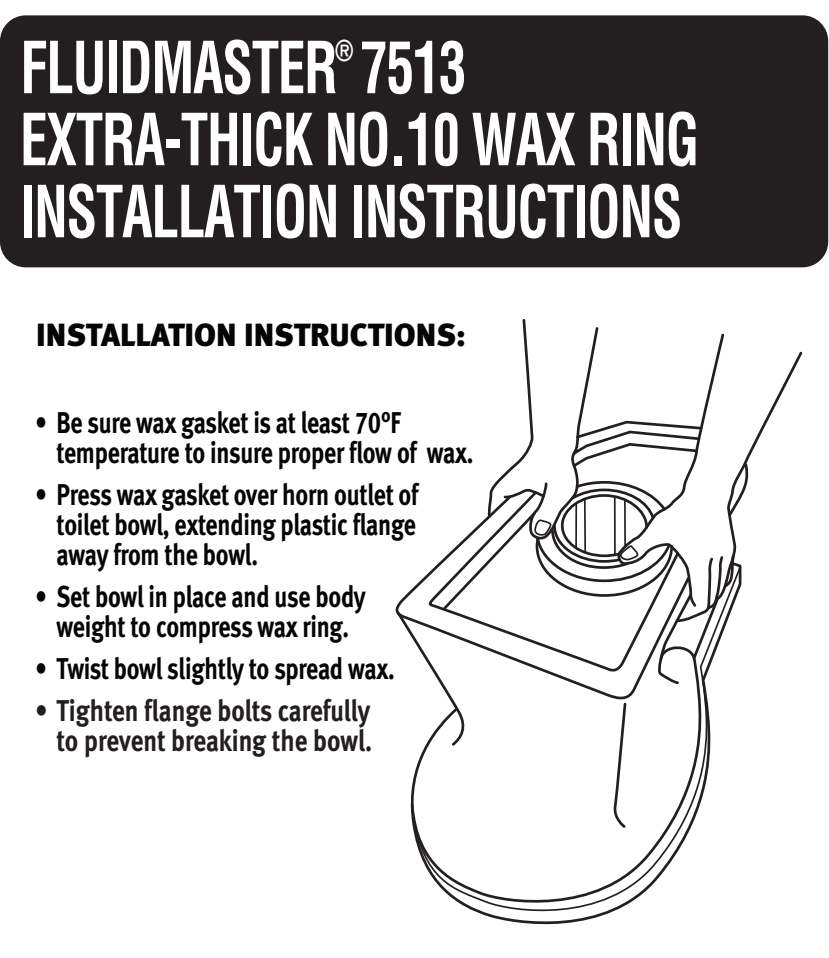
<style>
.page{position:relative;width:829px;height:958px;background:#fff}
.page>*{position:absolute;margin:0;border:0;box-sizing:border-box;transform-origin:0 0}
.t1{font:700 condensed 70px/72px "Helvetica";letter-spacing:-.025em;color:#fff;scale:.79 1}
.t2{font:32px "Meta Black LF";color:#050504}
.t3{font:30px/30px "Meta Bold LF";letter-spacing:-.01em;color:#050504;scale:.8 1}
.t4{font:30px/30px "Meta Bold LF";color:#231f20;text-align:right;scale:.84 1}
.t5{font:700 condensed 28px "Helvetica";color:#fff;scale:.79 1}
</style>
<div class="page">
<div style="left:0;top:15px;width:827px;height:252px;background:#231f20;border-radius:26px"></div>
<svg style="left:413px;top:829px;width:277px;height:86px"></svg>
<svg style="left:395px;top:319px;width:408px;height:510px"></svg>
<hr style="left:613px;top:497px;width:2px;height:57px;background:#231f20">
<hr style="left:583px;top:499px;width:2px;height:52px;background:#231f20">
<hr style="left:575px;top:503px;width:2px;height:44px;background:#231f20">
<hr style="left:623px;top:500px;width:2px;height:46px;background:#231f20">
<h1 class="t1" style="left:20px;top:31px;width:566px">FLUIDMASTER 7513</h1>
<p class="t5" style="left:335px;top:33px;width:25px">®</p>
<h1 class="t1" style="left:20px;top:103px;width:861px">EXTRA-THICK NO.10 WAX RING<br>INSTALLATION INSTRUCTIONS</h1>
<p class="t2" style="left:36px;top:315px;width:431px">INSTALLATION INSTRUCTIONS:</p>
<p class="t3" style="left:56px;top:407px;width:522px;text-indent:-21px">• Be sure wax gasket is at least 70°F temperature to insure proper flow of wax.</p>
<p class="t3" style="left:56px;top:479px;width:453px;text-align:justify;text-indent:-21px">• Press wax gasket over horn outlet of toilet bowl, extending plastic flange away from the bowl.</p>
<p class="t3" style="left:36px;top:581px;width:414px;text-align:center">• Set bowl in place and use body weight to compress wax ring.</p>
<p class="t3" style="left:36px;top:653px;width:450px">• Twist bowl slightly to spread wax.</p>
<p class="t4" style="left:36px;top:695px;width:402px">• Tighten flange bolts carefully to prevent breaking the bowl.</p>
</div>
